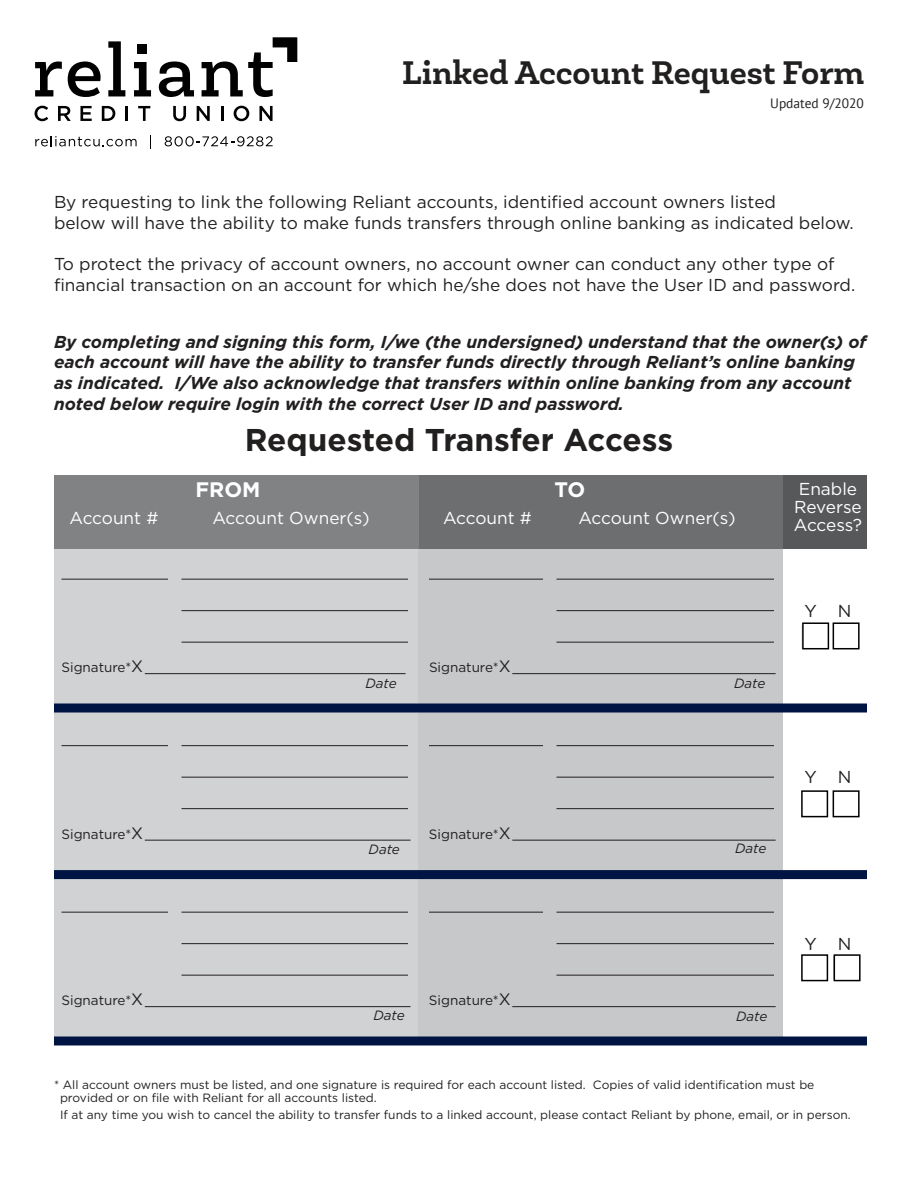
<style>
.page{position:relative;width:918px;height:1188px;background:#fff}
.page>*{position:absolute;margin:0;border:0;box-sizing:border-box;transform-origin:0 0}
.t1{font:700 33px "Newslab";color:#221f1f}
.t2{font:700 31.5px "Gotham";letter-spacing:-.005em;color:#221f1f}
.t3{font:700 21px "Gotham";color:#fff}
.t4{font:17.25px/20.7px "Gotham";color:#221f1f}
.t5{font:italic 700 17.25px/20.7px "Gotham";color:#221f1f}
.t6{font:17.25px/17.7px "Gotham";color:#fff}
.t7{font:13.5px "Gotham";color:#221f1f}
.t8{font:italic 13.5px "Gotham";letter-spacing:-.01em;color:#221f1f}
.t9{font:13.5px "PT Sans";color:#221f1f}
.t10{font:12px/13.5px "Gotham";color:#221f1f}
.s1{font-size:16.5px}
</style>
<div class="page">
<div style="left:783px;top:475px;width:84px;height:74px;background:#57585a"></div>
<div style="left:54px;top:475px;width:365px;height:564px;background:#d1d2d4"></div>
<div style="left:419px;top:475px;width:364px;height:564px;background:#c6c8ca"></div>
<div style="left:419px;top:475px;width:364px;height:74px;background:#6c6e70"></div>
<div style="left:54px;top:475px;width:365px;height:74px;background:#808284"></div>
<hr style="left:62px;top:579px;width:106px;height:1px;background:#221f1f">
<hr style="left:182px;top:579px;width:226px;height:1px;background:#221f1f">
<hr style="left:429px;top:579px;width:114px;height:1px;background:#221f1f">
<hr style="left:557px;top:579px;width:217px;height:1px;background:#221f1f">
<hr style="left:182px;top:610px;width:226px;height:1px;background:#221f1f">
<hr style="left:557px;top:610px;width:217px;height:1px;background:#221f1f">
<hr style="left:182px;top:642px;width:226px;height:1px;background:#221f1f">
<hr style="left:557px;top:642px;width:217px;height:1px;background:#221f1f">
<hr style="left:145px;top:673px;width:261px;height:1px;background:#221f1f">
<hr style="left:512px;top:673px;width:264px;height:1px;background:#221f1f">
<hr style="left:62px;top:745px;width:106px;height:1px;background:#221f1f">
<hr style="left:182px;top:745px;width:226px;height:1px;background:#221f1f">
<hr style="left:429px;top:745px;width:114px;height:1px;background:#221f1f">
<hr style="left:557px;top:745px;width:217px;height:1px;background:#221f1f">
<hr style="left:182px;top:777px;width:226px;height:1px;background:#221f1f">
<hr style="left:557px;top:777px;width:217px;height:1px;background:#221f1f">
<hr style="left:182px;top:808px;width:226px;height:1px;background:#221f1f">
<hr style="left:557px;top:808px;width:217px;height:1px;background:#221f1f">
<hr style="left:145px;top:840px;width:266px;height:1px;background:#221f1f">
<hr style="left:512px;top:840px;width:264px;height:1px;background:#221f1f">
<hr style="left:62px;top:912px;width:106px;height:1px;background:#221f1f">
<hr style="left:182px;top:912px;width:226px;height:1px;background:#221f1f">
<hr style="left:429px;top:912px;width:114px;height:1px;background:#221f1f">
<hr style="left:557px;top:912px;width:217px;height:1px;background:#221f1f">
<hr style="left:182px;top:943px;width:226px;height:1px;background:#221f1f">
<hr style="left:557px;top:943px;width:217px;height:1px;background:#221f1f">
<hr style="left:182px;top:975px;width:226px;height:1px;background:#221f1f">
<hr style="left:557px;top:975px;width:217px;height:1px;background:#221f1f">
<hr style="left:145px;top:1006px;width:266px;height:1px;background:#221f1f">
<hr style="left:512px;top:1006px;width:264px;height:1px;background:#221f1f">
<svg style="left:35px;top:61px;width:27px;height:35px"></svg>
<svg style="left:68px;top:61px;width:33px;height:36px"></svg>
<svg style="left:108px;top:41px;width:17px;height:55px"></svg>
<svg style="left:134px;top:62px;width:17px;height:34px"></svg>
<svg style="left:159px;top:61px;width:35px;height:36px"></svg>
<svg style="left:202px;top:37px;width:95px;height:60px"></svg>
<div style="left:137px;top:44px;width:10px;height:10px;background:#020102"></div>
<svg style="left:35px;top:106px;width:13px;height:15px"></svg>
<svg style="left:58px;top:106px;width:13px;height:15px"></svg>
<svg style="left:80px;top:106px;width:12px;height:15px"></svg>
<svg style="left:102px;top:106px;width:13px;height:15px"></svg>
<svg style="left:125px;top:106px;width:2px;height:15px"></svg>
<svg style="left:138px;top:106px;width:12px;height:15px"></svg>
<svg style="left:173px;top:106px;width:13px;height:15px"></svg>
<svg style="left:197px;top:106px;width:13px;height:15px"></svg>
<svg style="left:221px;top:106px;width:2px;height:15px"></svg>
<svg style="left:234px;top:106px;width:15px;height:15px"></svg>
<svg style="left:259px;top:106px;width:14px;height:15px"></svg>
<svg style="left:35px;top:136px;width:102px;height:10px"></svg>
<svg style="left:150px;top:135px;width:1px;height:13px"></svg>
<svg style="left:165px;top:136px;width:108px;height:10px"></svg>
<div style="left:54px;top:704px;width:813px;height:9px;background:#001444"></div>
<div style="left:54px;top:870px;width:813px;height:9px;background:#001444"></div>
<div style="left:54px;top:1036px;width:813px;height:9px;background:#001444"></div>
<div style="left:802px;top:622px;width:27px;height:27px;border:2px solid #000"></div>
<div style="left:833px;top:622px;width:27px;height:27px;border:2px solid #000"></div>
<div style="left:801px;top:790px;width:27px;height:27px;border:2px solid #000"></div>
<div style="left:833px;top:790px;width:27px;height:27px;border:2px solid #000"></div>
<div style="left:801px;top:954px;width:27px;height:27px;border:2px solid #000"></div>
<div style="left:834px;top:954px;width:27px;height:27px;border:2px solid #000"></div>
<h1 class="t1" style="left:402px;top:60px;width:464px">Linked Account Request Form</h1>
<p class="t9" style="left:770px;top:99px;width:95px">Updated 9/2020</p>
<p class="t4" style="left:54px;top:193px;width:801px">By requesting to link the following Reliant accounts, identified account owners listed<br>below will have the ability to make funds transfers through online banking as indicated below.</p>
<p class="t4" style="left:54px;top:255px;width:803px">To protect the privacy of account owners, no account owner can conduct any other type of financial transaction on an account for which he/she does not have the User ID and password.</p>
<p class="t5" style="left:54px;top:332px;width:814px">By completing and signing this form, I/we (the undersigned) understand that the owner(s) of each account will have the ability to transfer funds directly through Reliant’s online banking as indicated. I/We also acknowledge that transfers within online banking from any account noted below require login with the correct User ID and password.</p>
<h2 class="t2" style="left:245px;top:426px;width:430px">Requested Transfer Access</h2>
<p class="t3" style="left:195px;top:480px;width:67px">FROM</p>
<p class="t3" style="left:555px;top:480px;width:32px">TO</p>
<p class="t6" style="left:799px;top:481px;width:60px">Enable</p>
<p class="t6" style="left:70px;top:510px;width:90px">Account #</p>
<p class="t6" style="left:212px;top:510px;width:159px">Account Owner(s)</p>
<p class="t6" style="left:443px;top:510px;width:90px">Account #</p>
<p class="t6" style="left:578px;top:510px;width:159px">Account Owner(s)</p>
<p class="t6" style="left:794px;top:499px;width:70px">Reverse<br>Access?</p>
<p class="t7" style="left:62px;top:661px;width:83px">Signature*<span class="s1">X</span></p>
<p class="t7" style="left:429px;top:661px;width:83px">Signature*<span class="s1">X</span></p>
<p class="t8" style="left:365px;top:677px;width:33px">Date</p>
<p class="t7" style="left:62px;top:828px;width:83px">Signature*<span class="s1">X</span></p>
<p class="t7" style="left:429px;top:828px;width:83px">Signature*<span class="s1">X</span></p>
<p class="t8" style="left:734px;top:677px;width:33px">Date</p>
<p class="t8" style="left:369px;top:843px;width:33px">Date</p>
<p class="t8" style="left:735px;top:842px;width:33px">Date</p>
<p class="t7" style="left:61px;top:994px;width:83px">Signature*<span class="s1">X</span></p>
<p class="t7" style="left:429px;top:994px;width:83px">Signature*<span class="s1">X</span></p>
<p class="t8" style="left:374px;top:1009px;width:33px">Date</p>
<p class="t8" style="left:736px;top:1010px;width:33px">Date</p>
<p class="t4" style="left:805px;top:601px;width:48px">Y N</p>
<p class="t4" style="left:805px;top:767px;width:48px">Y N</p>
<p class="t4" style="left:805px;top:934px;width:48px">Y N</p>
<p class="t10" style="left:60px;top:1078px;width:756px;text-indent:-6px">* All account owners must be listed, and one signature is required for each account listed. Copies of valid identification must be provided or on file with Reliant for all accounts listed.</p>
<p class="t10" style="left:60px;top:1108px;width:792px">If at any time you wish to cancel the ability to transfer funds to a linked account, please contact Reliant by phone, email, or in person.</p>
</div>
